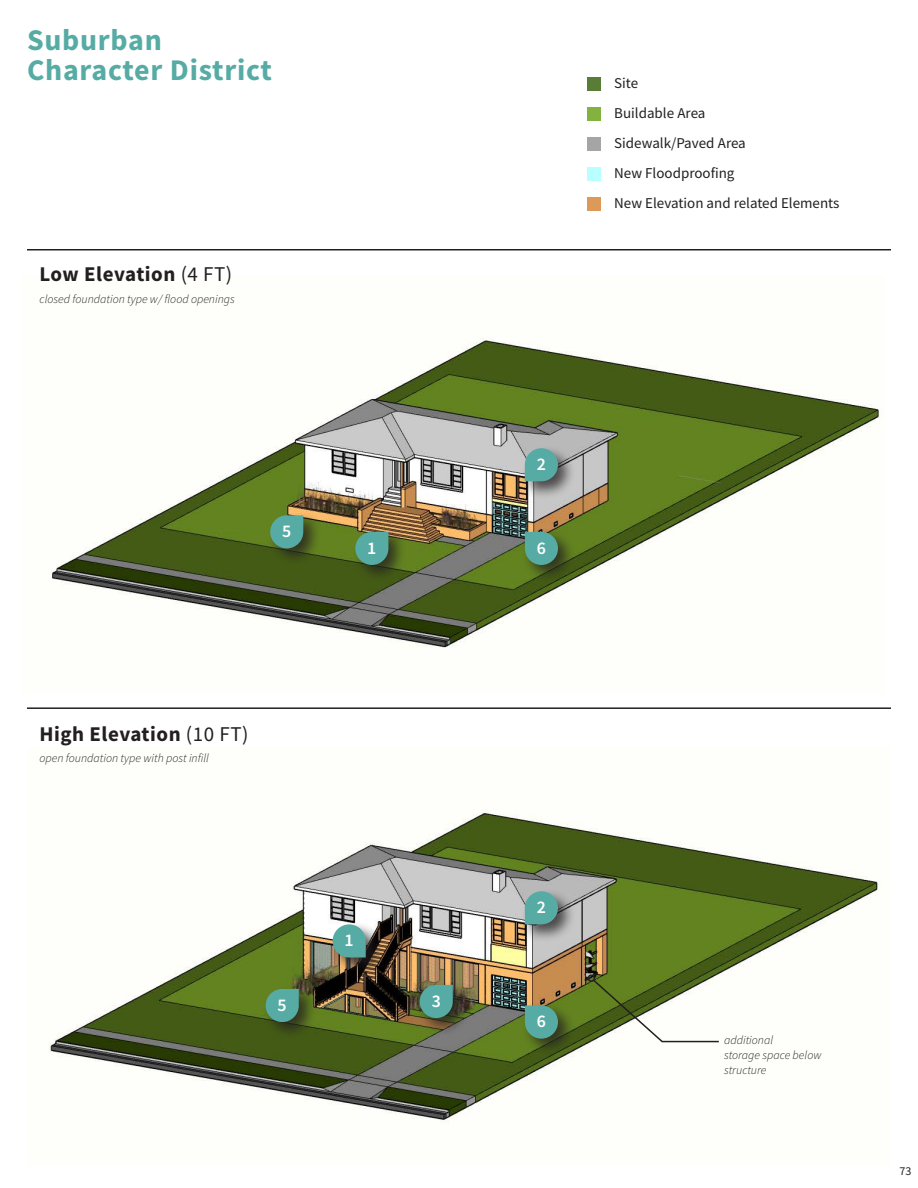
<style>
.page{position:relative;width:918px;height:1188px;background:#fff}
.page>*{position:absolute;margin:0;border:0;box-sizing:border-box;transform-origin:0 0}
.Source_-_Section_Hea{font:700 30px/30px "Source Sans Pro";letter-spacing:.025em;color:#56aca4}
.t1{font:700 21px "Source Sans Pro";letter-spacing:.025em;color:#231f20}
.t2{font:600 17.85px "Source Sans Pro";color:#fff}
.t3{font:15px "Source Sans Pro";color:#231f20}
.Paragraph_Style_2{font:italic 300 12px/15px "Source Sans Pro";color:#231f20}
.t4{font:12px "Source Sans Pro";color:#231f20}
.s1{font-weight:400}
</style>
<div class="page">
<hr style="left:27px;top:707px;width:864px;height:2px;background:#231f20">
<hr style="left:27px;top:249px;width:864px;height:1px;background:#231f20">
<img style="left:48px;top:809px;width:834px;height:315px">
<img style="left:52px;top:337px;width:831px;height:311px">
<div style="left:587px;top:108px;width:14px;height:13px;background:#84b240"></div>
<div style="left:587px;top:78px;width:14px;height:13px;background:#597c37"></div>
<div style="left:587px;top:137px;width:14px;height:14px;background:#a4a5a4"></div>
<div style="left:587px;top:167px;width:14px;height:14px;background:#b8ffff"></div>
<div style="left:587px;top:197px;width:14px;height:14px;background:#dd9957"></div>
<div style="left:522px;top:445px;width:54px;height:54px;background:#231f20;opacity:.75"></div>
<svg style="left:525px;top:448px;width:33px;height:33px"></svg>
<div style="left:267px;top:512px;width:54px;height:54px;background:#231f20;opacity:.75"></div>
<svg style="left:270px;top:515px;width:33px;height:33px"></svg>
<div style="left:353px;top:529px;width:54px;height:54px;background:#231f20;opacity:.75"></div>
<svg style="left:355px;top:532px;width:33px;height:33px"></svg>
<div style="left:417px;top:982px;width:54px;height:54px;background:#231f20;opacity:.75"></div>
<svg style="left:420px;top:985px;width:33px;height:33px"></svg>
<div style="left:263px;top:986px;width:54px;height:54px;background:#231f20;opacity:.75"></div>
<svg style="left:266px;top:989px;width:33px;height:33px"></svg>
<div style="left:330px;top:922px;width:54px;height:54px;background:#231f20;opacity:.75"></div>
<svg style="left:333px;top:924px;width:33px;height:33px"></svg>
<div style="left:522px;top:888px;width:54px;height:54px;background:#231f20;opacity:.75"></div>
<svg style="left:525px;top:891px;width:33px;height:33px"></svg>
<svg style="left:591px;top:978px;width:129px;height:65px"></svg>
<div style="left:588px;top:974px;width:7px;height:8px;border:2px solid #231f20;border-radius:50%"></div>
<div style="left:522px;top:529px;width:54px;height:54px;background:#231f20;opacity:.75"></div>
<svg style="left:525px;top:532px;width:33px;height:33px"></svg>
<div style="left:522px;top:1002px;width:54px;height:54px;background:#231f20;opacity:.75"></div>
<svg style="left:525px;top:1006px;width:33px;height:33px"></svg>
<p class="Source_-_Section_Hea" style="left:27px;top:24px;width:247px">Suburban<br>Character District</p>
<p class="t1" style="left:40px;top:260px;width:194px">Low Elevation <span class="s1">(4 FT)</span></p>
<p class="Paragraph_Style_2" style="left:40px;top:292px;width:197px">closed foundation type w/ flood openings</p>
<p class="t2" style="left:282px;top:519px;width:11px">5</p>
<p class="t2" style="left:367px;top:536px;width:11px">1</p>
<p class="t1" style="left:40px;top:720px;width:211px">High Elevation <span class="s1">(10 FT)</span></p>
<p class="Paragraph_Style_2" style="left:40px;top:751px;width:171px">open foundation type with post infill</p>
<p class="t2" style="left:345px;top:928px;width:11px">1</p>
<p class="t2" style="left:278px;top:993px;width:11px">5</p>
<p class="t2" style="left:432px;top:989px;width:11px">3</p>
<p class="t3" style="left:614px;top:74px;width:25px">Site</p>
<p class="t3" style="left:614px;top:104px;width:93px">Buildable Area</p>
<p class="t3" style="left:614px;top:134px;width:133px">Sidewalk/Paved Area</p>
<p class="t3" style="left:614px;top:164px;width:122px">New Floodproofing</p>
<p class="t3" style="left:614px;top:194px;width:227px">New Elevation and related Elements</p>
<p class="t2" style="left:537px;top:452px;width:11px">2</p>
<p class="t2" style="left:537px;top:536px;width:11px">6</p>
<p class="t2" style="left:537px;top:895px;width:11px">2</p>
<p class="t2" style="left:537px;top:1010px;width:11px">6</p>
<p class="Paragraph_Style_2" style="left:724px;top:1033px;width:51px">additional</p>
<p class="Paragraph_Style_2" style="left:724px;top:1048px;width:99px">storage space below structure</p>
<p class="t4" style="left:900px;top:1163px;width:13px">73</p>
</div>
